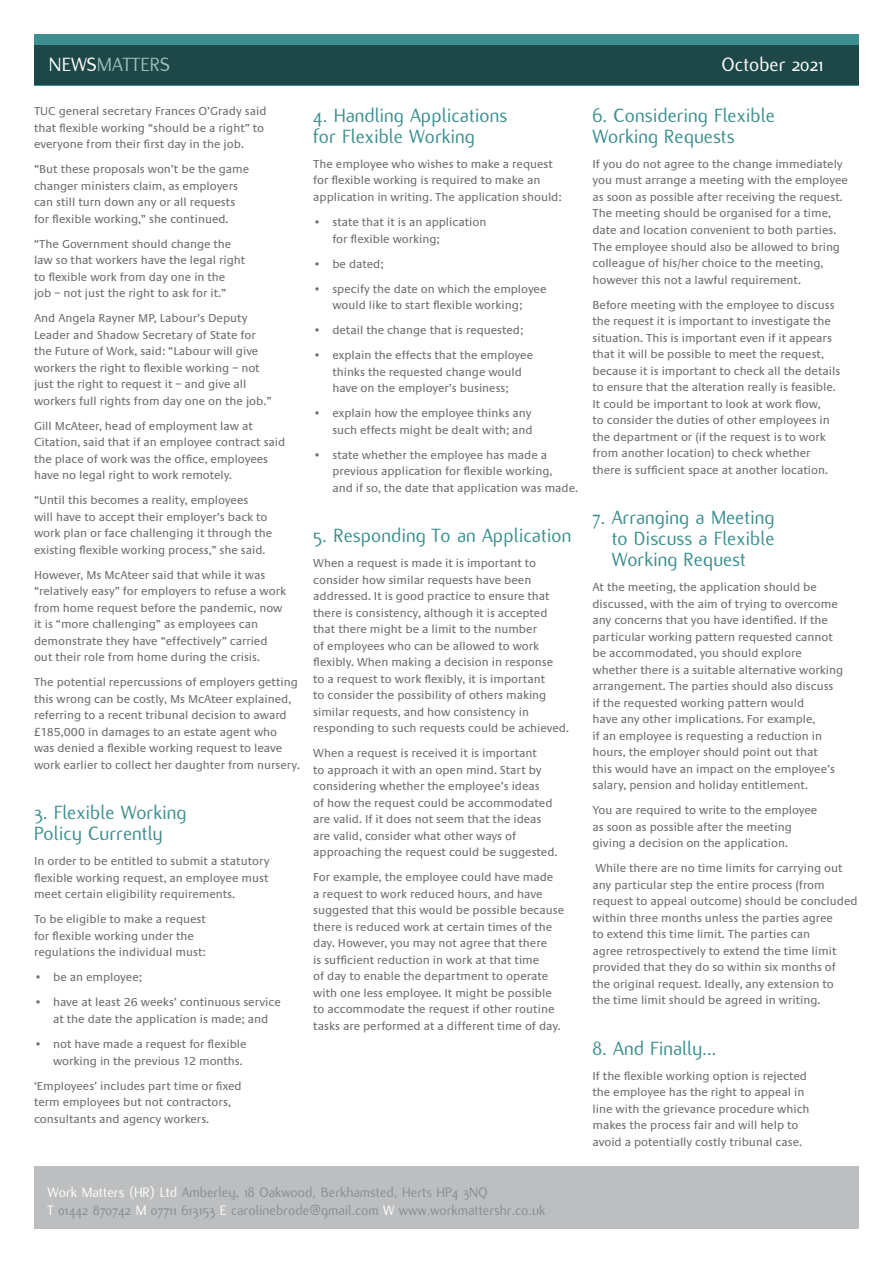
<style>
.page{position:relative;width:893px;height:1263px;background:#fff}
.page>*{position:absolute;margin:0;border:0;box-sizing:border-box;transform-origin:0 0}
.t1{font:21px/21px "Flux";color:#3d8f8f}
.t2{font:21px "Flux";color:#9abbbd}
.t3{font:21px "Flux";color:#fff}
.t4{font:15px/18px "Flux";color:#8a8c8e}
.t5{font:12px/16.5px "Praxis";color:#6d6e71}
.s1{color:#fff}
</style>
<div class="page">
<div style="left:34px;top:34px;width:825px;height:51px;background:#3d8f8f"></div>
<div style="left:34px;top:45px;width:825px;height:40px;background:#1e4747"></div>
<div style="left:34px;top:1167px;width:825px;height:62px;background:#bcbec0"></div>
<h1 class="t2" style="left:49px;top:53px;width:123px"><span class="s1">NEWS</span>MATTERS</h1>
<h1 class="t3" style="left:722px;top:53px;width:103px">October 2021</h1>
<p class="t5" style="left:34px;top:103px;width:234px">TUC general secretary Frances O’Grady said that flexible working “should be a right” to everyone from their first day in the job.</p>
<p class="t5" style="left:34px;top:161px;width:217px">“But these proposals won’t be the game changer ministers claim, as employers can still turn down any or all requests for flexible working,” she continued.</p>
<p class="t5" style="left:34px;top:236px;width:213px">“The Government should change the law so that workers have the legal right to flexible work from day one in the job – not just the right to ask for it.”</p>
<p class="t5" style="left:34px;top:310px;width:239px">And Angela Rayner MP, Labour’s Deputy Leader and Shadow Secretary of State for the Future of Work, said: “Labour will give workers the right to flexible working – not just the right to request it – and give all workers full rights from day one on the job.”</p>
<p class="t5" style="left:34px;top:418px;width:253px">Gill McAteer, head of employment law at Citation, said that if an employee contract said the place of work was the office, employees have no legal right to work remotely.</p>
<p class="t5" style="left:34px;top:492px;width:240px">“Until this becomes a reality, employees<br>will have to accept their employer’s back to work plan or face challenging it through the existing flexible working process,” she said.</p>
<p class="t5" style="left:34px;top:567px;width:254px">However, Ms McAteer said that while it was “relatively easy” for employers to refuse a work from home request before the pandemic, now it is “more challenging” as employees can demonstrate they have “effectively” carried out their role from home during the crisis.</p>
<p class="t5" style="left:34px;top:674px;width:267px">The potential repercussions of employers getting this wrong can be costly, Ms McAteer explained, referring to a recent tribunal decision to award £185,000 in damages to an estate agent who was denied a flexible working request to leave work earlier to collect her daughter from nursery.</p>
<h1 class="t1" style="left:34px;top:802px;width:154px">3. Flexible Working<br>Policy Currently</h1>
<p class="t5" style="left:34px;top:853px;width:237px;text-align:justify">In order to be entitled to submit a statutory flexible working request, an employee must meet certain eligibility requirements.</p>
<p class="t5" style="left:34px;top:911px;width:173px">To be eligible to make a request for flexible working under the regulations the individual must:</p>
<p class="t5" style="left:34px;top:969px;width:109px">• be an employee;</p>
<p class="t5" style="left:34px;top:994px;width:248px;text-align:center">• have at least 26 weeks’ continuous service at the date the application is made; and</p>
<p class="t5" style="left:53px;top:1036px;width:195px;text-indent:-19px">• not have made a request for flexible working in the previous 12 months.</p>
<p class="t5" style="left:34px;top:1077px;width:209px">‘Employees’ includes part time or fixed term employees but not contractors, consultants and agency workers.</p>
<h1 class="t1" style="left:313px;top:105px;width:196px">4. Handling Applications for Flexible Working</h1>
<p class="t5" style="left:313px;top:156px;width:250px">The employee who wishes to make a request for flexible working is required to make an application in writing. The application should:</p>
<p class="t5" style="left:332px;top:214px;width:156px;text-indent:-19px">• state that it is an application for flexible working;</p>
<p class="t5" style="left:313px;top:256px;width:72px">• be dated;</p>
<p class="t5" style="left:313px;top:281px;width:235px;text-align:center">• specify the date on which the employee would like to start flexible working;</p>
<p class="t5" style="left:313px;top:322px;width:212px">• detail the change that is requested;</p>
<p class="t5" style="left:332px;top:347px;width:202px;text-indent:-19px">• explain the effects that the employee thinks the requested change would have on the employer’s business;</p>
<p class="t5" style="left:313px;top:405px;width:221px;text-align:right">• explain how the employee thinks any such effects might be dealt with; and</p>
<p class="t5" style="left:332px;top:447px;width:247px;text-indent:-19px">• state whether the employee has made a previous application for flexible working,<br>and if so, the date that application was made.</p>
<h1 class="t1" style="left:313px;top:525px;width:260px">5. Responding To an Application</h1>
<p class="t5" style="left:313px;top:555px;width:257px">When a request is made it is important to consider how similar requests have been addressed. It is good practice to ensure that there is consistency, although it is accepted that there might be a limit to the number<br>of employees who can be allowed to work flexibly. When making a decision in response<br>to a request to work flexibly, it is important<br>to consider the possibility of others making similar requests, and how consistency in responding to such requests could be achieved.</p>
<p class="t5" style="left:313px;top:745px;width:246px">When a request is received it is important<br>to approach it with an open mind. Start by considering whether the employee’s ideas<br>of how the request could be accommodated are valid. If it does not seem that the ideas are valid, consider what other ways of approaching the request could be suggested.</p>
<p class="t5" style="left:313px;top:869px;width:252px">For example, the employee could have made<br>a request to work reduced hours, and have suggested that this would be possible because there is reduced work at certain times of the day. However, you may not agree that there<br>is sufficient reduction in work at that time<br>of day to enable the department to operate with one less employee. It might be possible to accommodate the request if other routine tasks are performed at a different time of day.</p>
<p class="t4" style="left:47px;top:1183px;width:499px"><span class="s1">Work Matters (HR) Ltd</span> Amberley, 18 Oakwood, Berkhamsted, Herts HP4 3NQ<br><span class="s1">T</span> 01442 870742 <span class="s1">M</span> 07711 613153 <span class="s1">E</span> carolinebrode@gmail.com <span class="s1">W</span> www.workmattershr.co.uk</p>
<h1 class="t1" style="left:592px;top:105px;width:184px">6. Considering Flexible<br>Working Requests</h1>
<p class="t5" style="left:592px;top:156px;width:257px">If you do not agree to the change immediately you must arrange a meeting with the employee as soon as possible after receiving the request.<br>The meeting should be organised for a time, date and location convenient to both parties.<br>The employee should also be allowed to bring colleague of his/her choice to the meeting, however this not a lawful requirement.</p>
<p class="t5" style="left:592px;top:297px;width:249px">Before meeting with the employee to discuss the request it is important to investigate the situation. This is important even if it appears that it will be possible to meet the request, because it is important to check all the details to ensure that the alteration really is feasible.<br>It could be important to look at work flow,<br>to consider the duties of other employees in the department or (if the request is to work from another location) to check whether there is sufficient space at another location.</p>
<h1 class="t1" style="left:612px;top:507px;width:164px;text-align:justify;text-indent:-19px">7. Arranging a Meeting to Discuss a Flexible Working Request</h1>
<p class="t5" style="left:592px;top:579px;width:252px">At the meeting, the application should be discussed, with the aim of trying to overcome any concerns that you have identified. If the particular working pattern requested cannot be accommodated, you should explore whether there is a suitable alternative working arrangement. The parties should also discuss if the requested working pattern would<br>have any other implications. For example,<br>if an employee is requesting a reduction in hours, the employer should point out that<br>this would have an impact on the employee’s salary, pension and holiday entitlement.</p>
<p class="t5" style="left:592px;top:802px;width:226px">You are required to write to the employee as soon as possible after the meeting giving a decision on the application.</p>
<p class="t5" style="left:592px;top:860px;width:267px">While there are no time limits for carrying out any particular step the entire process (from request to appeal outcome) should be concluded within three months unless the parties agree<br>to extend this time limit. The parties can<br>agree retrospectively to extend the time limit provided that they do so within six months of<br>the original request. Ideally, any extension to<br>the time limit should be agreed in writing.</p>
<h1 class="t1" style="left:592px;top:1038px;width:125px">8. And Finally…</h1>
<p class="t5" style="left:592px;top:1068px;width:218px">If the flexible working option is rejected the employee has the right to appeal in line with the grievance procedure which makes the process fair and will help to avoid a potentially costly tribunal case.</p>
</div>
